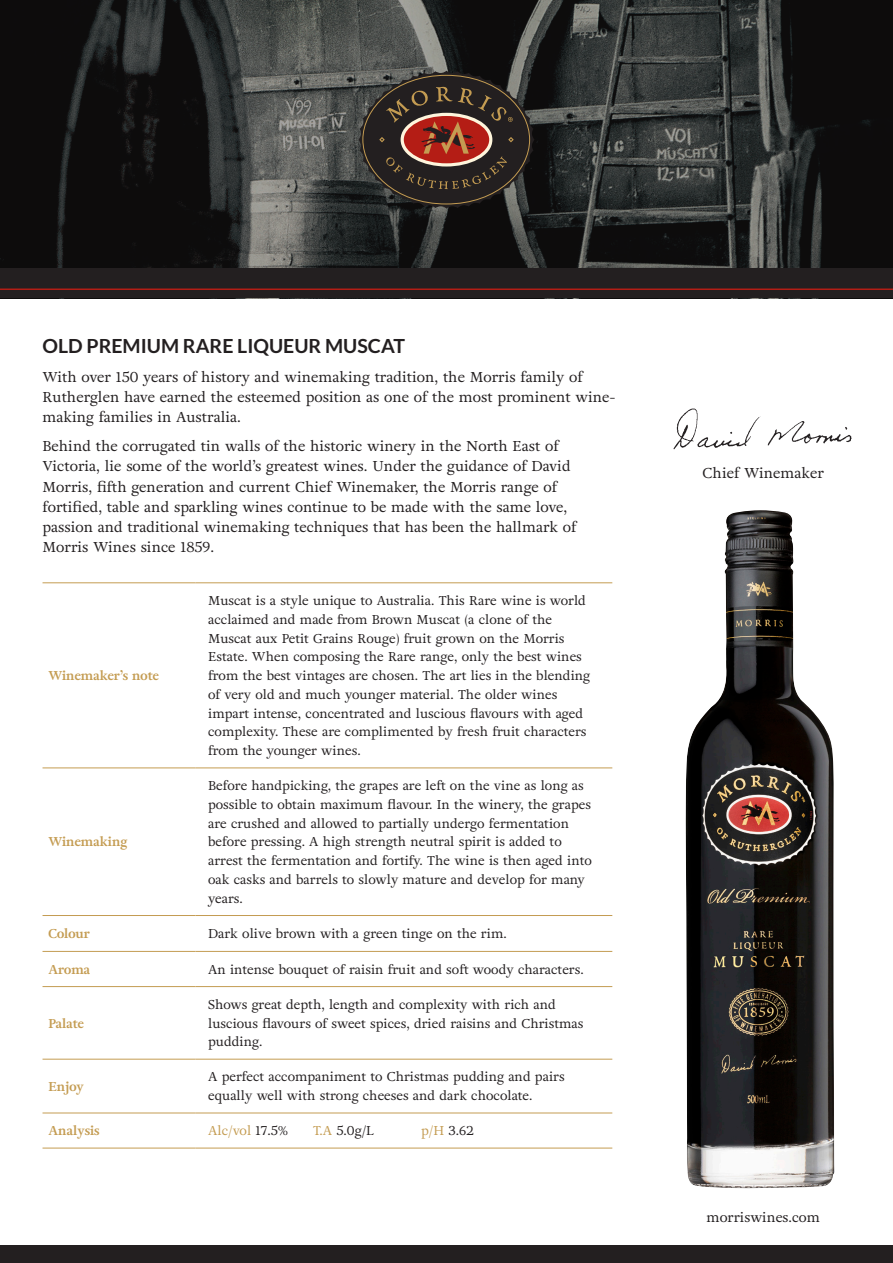
<style>
.page{position:relative;width:893px;height:1263px;background:#fff}
.page>*{position:absolute;margin:0;border:0;box-sizing:border-box;transform-origin:0 0}
.t1{font:700 19.5px "Lato";color:#231f20}
.t2{font:14.25px/20.2px "Adriane Text";color:#231f20}
.t3{font:13.5px "Adriane Text";color:#231f20}
.t4{font:12.75px/18.8px "Adriane Text";color:#231f20}
.t5{font:700 12.75px "Adriane Text";color:#c49c52}
.t6{font:12.75px "Adriane Text";color:#c49c52}
.s1{color:#231f20}
.s2{color:#c49c52}
</style>
<div class="page">
<svg style="left:0;top:0;width:893px;height:269px;background:#2a2b2a"></svg>
<svg style="left:358px;top:71px;width:177px;height:138px;background:#47332d"></svg>
<div style="left:0;top:269px;width:893px;height:29px;background:#231f20"></div>
<hr style="left:0;top:288px;width:893px;height:2px;background:#b41d15">
<hr style="left:43px;top:582px;width:152px;height:1px;background:#c49c52">
<hr style="left:43px;top:768px;width:152px;height:1px;background:#c49c52">
<hr style="left:43px;top:951px;width:152px;height:1px;background:#c49c52">
<hr style="left:43px;top:986px;width:152px;height:1px;background:#c49c52">
<hr style="left:195px;top:582px;width:417px;height:1px;background:#c49c52">
<hr style="left:195px;top:768px;width:417px;height:1px;background:#c49c52">
<hr style="left:195px;top:951px;width:417px;height:1px;background:#c49c52">
<hr style="left:195px;top:986px;width:417px;height:1px;background:#c49c52">
<hr style="left:43px;top:915px;width:152px;height:1px;background:#c49c52">
<hr style="left:43px;top:1059px;width:152px;height:1px;background:#c49c52">
<hr style="left:195px;top:915px;width:417px;height:1px;background:#c49c52">
<hr style="left:195px;top:1059px;width:417px;height:1px;background:#c49c52">
<hr style="left:43px;top:1113px;width:152px;height:1px;background:#c49c52">
<hr style="left:43px;top:1148px;width:152px;height:1px;background:#c49c52">
<hr style="left:195px;top:1113px;width:417px;height:1px;background:#c49c52">
<hr style="left:195px;top:1148px;width:417px;height:1px;background:#c49c52">
<img style="left:685px;top:510px;width:149px;height:678px">
<div style="left:0;top:1246px;width:893px;height:17px;background:#231f20"></div>
<img style="left:673px;top:408px;width:179px;height:42px">
<p class="t1" style="left:43px;top:335px;width:364px">OLD PREMIUM RARE LIQUEUR MUSCAT</p>
<p class="t2" style="left:43px;top:366px;width:575px">With over 150 years of history and winemaking tradition, the Morris family of<br>Rutherglen have earned the esteemed position as one of the most prominent wine&shy;making families in Australia.</p>
<p class="t2" style="left:43px;top:436px;width:535px">Behind the corrugated tin walls of the historic winery in the North East of Victoria, lie some of the world’s greatest wines. Under the guidance of David Morris, fifth generation and current Chief Winemaker, the Morris range of fortified, table and sparkling wines continue to be made with the same love, passion and traditional winemaking techniques that has been the hallmark of Morris Wines since 1859.</p>
<p class="t5" style="left:49px;top:667px;width:112px">Winemaker’s note</p>
<p class="t5" style="left:49px;top:833px;width:80px">Winemaking</p>
<p class="t4" style="left:208px;top:591px;width:384px">Muscat is a style unique to Australia. This Rare wine is world acclaimed and made from Brown Muscat (a clone of the Muscat aux Petit Grains Rouge) fruit grown on the Morris Estate. When composing the Rare range, only the best wines from the best vintages are chosen. The art lies in the blending of very old and much younger material. The older wines impart intense, concentrated and luscious flavours with aged complexity. These are complimented by fresh fruit characters from the younger wines.</p>
<p class="t4" style="left:208px;top:776px;width:385px">Before handpicking, the grapes are left on the vine as long as possible to obtain maximum flavour. In the winery, the grapes are crushed and allowed to partially undergo fermentation before pressing. A high strength neutral spirit is added to arrest the fermentation and fortify. The wine is then aged into oak casks and barrels to slowly mature and develop for many years.</p>
<p class="t5" style="left:49px;top:925px;width:43px">Colour</p>
<p class="t4" style="left:208px;top:924px;width:300px">Dark olive brown with a green tinge on the rim.</p>
<p class="t5" style="left:49px;top:961px;width:43px">Aroma</p>
<p class="t4" style="left:208px;top:960px;width:377px">An intense bouquet of raisin fruit and soft woody characters.</p>
<p class="t5" style="left:49px;top:1015px;width:37px">Palate</p>
<p class="t4" style="left:208px;top:995px;width:377px">Shows great depth, length and complexity with rich and luscious flavours of sweet spices, dried raisins and Christmas pudding.</p>
<p class="t5" style="left:49px;top:1078px;width:37px">Enjoy</p>
<p class="t4" style="left:208px;top:1067px;width:358px">A perfect accompaniment to Christmas pudding and pairs equally well with strong cheeses and dark chocolate.</p>
<p class="t5" style="left:49px;top:1122px;width:53px">Analysis</p>
<p class="t6" style="left:208px;top:1122px;width:82px">Alc/vol <span class="s1">17.5%</span></p>
<p class="t4" style="left:313px;top:1121px;width:63px"><span class="s2">T.A</span> 5.0g/L</p>
<p class="t4" style="left:421px;top:1121px;width:54px"><span class="s2">p/H</span> 3.62</p>
<p class="t2" style="left:703px;top:463px;width:123px">Chief Winemaker</p>
<p class="t3" style="left:706px;top:1208px;width:115px">morriswines.com</p>
</div>
